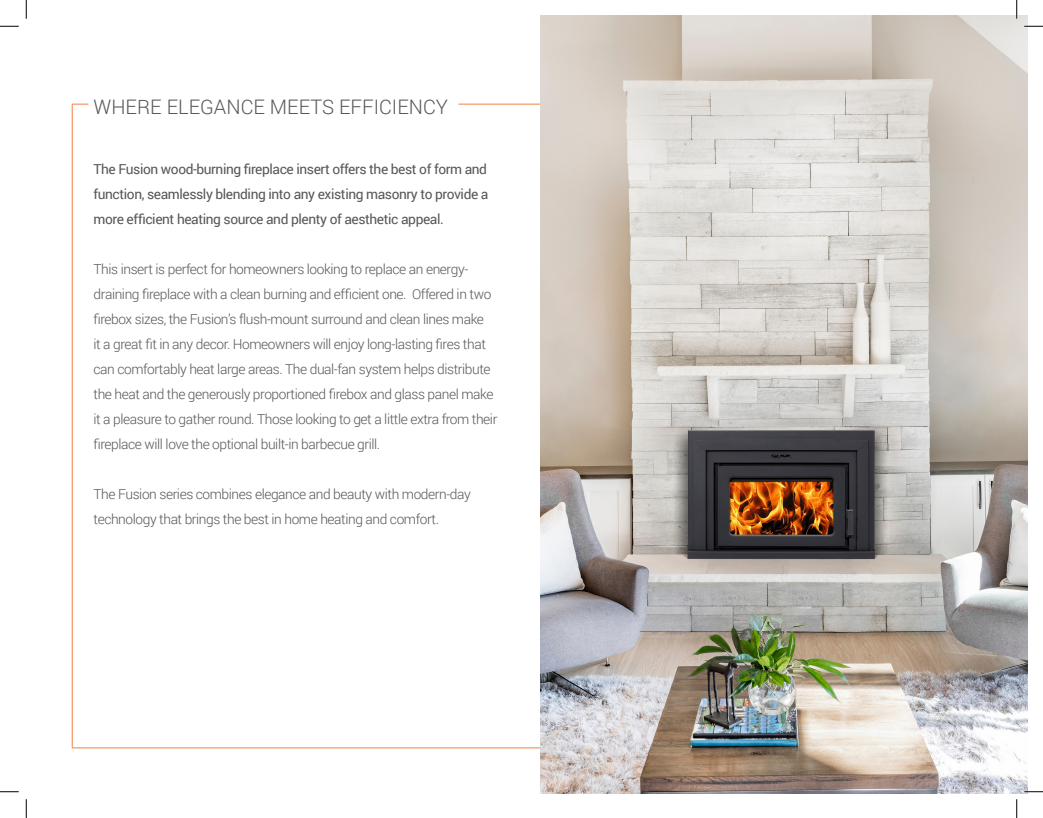
<style>
.page{position:relative;width:1043px;height:818px;background:#fff}
.page>*{position:absolute;margin:0;border:0;box-sizing:border-box;transform-origin:0 0}
.t1{font:300 20px "Roboto";color:#585657}
.t2{font:300 13.75px/25px "Roboto";letter-spacing:-.03em;color:#585657}
.t3{font:13.75px/25px "Roboto";letter-spacing:-.03em;color:#585657;text-align:justify}
</style>
<div class="page">
<svg style="left:71px;top:103px;width:469px;height:646px"></svg>
<div style="left:93px;top:151px;width:867px;height:331px;background:#fff"></div>
<img style="left:540px;top:15px;width:488px;height:778px">
<svg style="left:0;top:25px;width:19px;height:2px"></svg>
<svg style="left:1024px;top:25px;width:18px;height:2px"></svg>
<svg style="left:0;top:791px;width:19px;height:1px"></svg>
<svg style="left:1024px;top:790px;width:18px;height:2px"></svg>
<svg style="left:25px;top:0;width:2px;height:19px"></svg>
<svg style="left:25px;top:799px;width:2px;height:19px"></svg>
<svg style="left:1015px;top:0;width:2px;height:19px"></svg>
<svg style="left:1016px;top:799px;width:1px;height:19px"></svg>
<p class="t1" style="left:93px;top:93px;width:356px">WHERE ELEGANCE MEETS EFFICIENCY</p>
<p class="t3" style="left:93px;top:156px;width:396px">The Fusion wood-burning fireplace insert offers the best of form and function, seamlessly blending into any existing masonry to provide a more efficient heating source and plenty of aesthetic appeal.</p>
<p class="t2" style="left:93px;top:256px;width:405px">This insert is perfect for homeowners looking to replace an energy&shy;draining fireplace with a clean burning and efficient one. Offered in two firebox sizes, the Fusion’s flush-mount surround and clean lines make<br>it a great fit in any decor. Homeowners will enjoy long-lasting fires that can comfortably heat large areas. The dual-fan system helps distribute the heat and the generously proportioned firebox and glass panel make it a pleasure to gather round. Those looking to get a little extra from their fireplace will love the optional built-in barbecue grill.</p>
<p class="t2" style="left:93px;top:481px;width:379px">The Fusion series combines elegance and beauty with modern-day technology that brings the best in home heating and comfort.</p>
</div>
